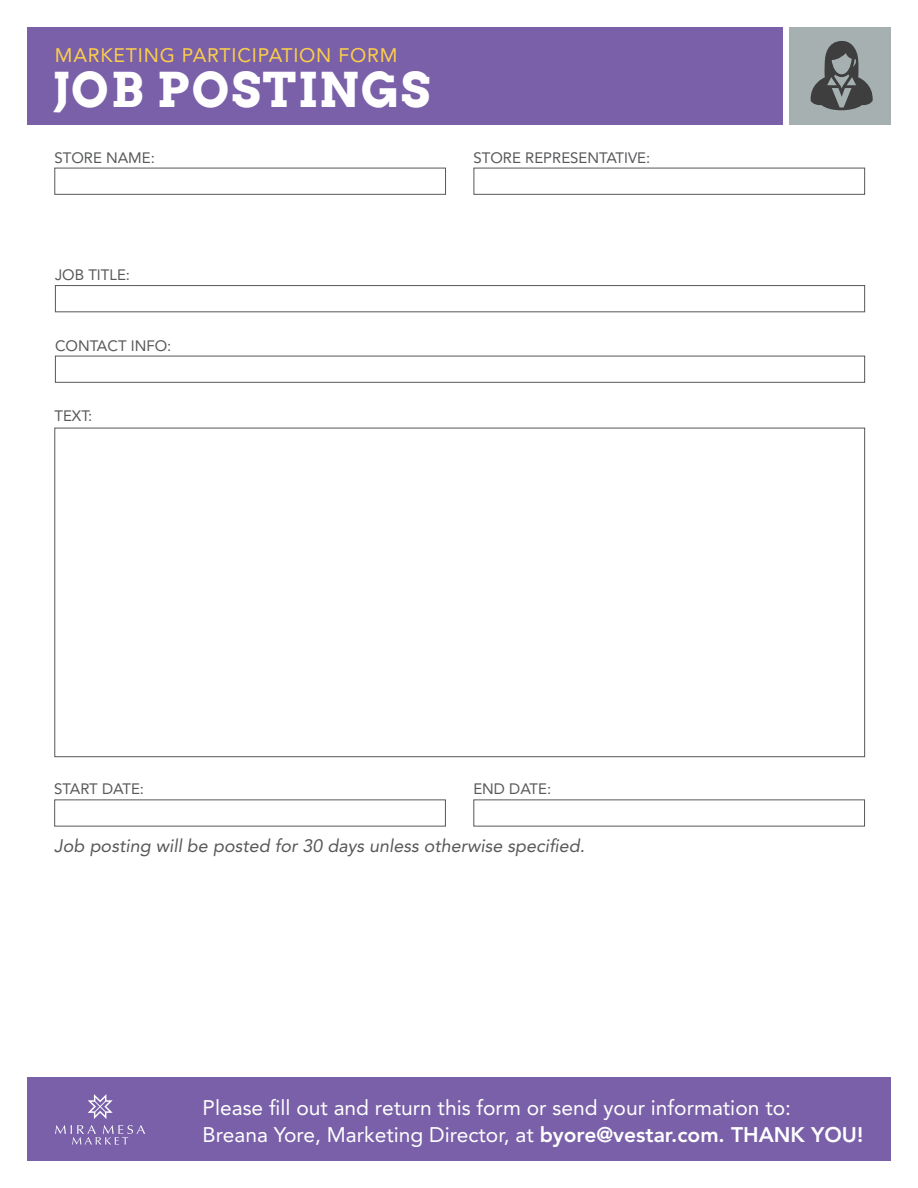
<style>
.page{position:relative;width:918px;height:1188px;background:#fff}
.page>*{position:absolute;margin:0;border:0;box-sizing:border-box;transform-origin:0 0}
.t1{font:700 48px "Arvo";letter-spacing:.04em;color:#fff}
.t2{font:21px/27px "Avenir LT Std";color:#fff}
.t3{font:19.5px "Avenir LT Std";letter-spacing:.04em;color:#fcce4a}
.t4{font:italic 18px "Avenir LT Std";color:#57585a}
.t5{font:15px "Avenir LT Std";color:#57585a}
.s1{font-weight:800}
</style>
<div class="page">
<div style="left:27px;top:27px;width:756px;height:97px;background:#7960a8"></div>
<div style="left:27px;top:1078px;width:864px;height:83px;background:#7960a8"></div>
<svg style="left:88px;top:1094px;width:25px;height:25px"></svg>
<svg style="left:55px;top:1125px;width:90px;height:20px"></svg>
<div style="left:789px;top:27px;width:102px;height:97px;background:#a6b0b0"></div>
<svg style="left:810px;top:41px;width:63px;height:69px"></svg>
<div style="left:474px;top:168px;width:391px;height:27px;border:1px solid #57585a"></div>
<div style="left:54px;top:168px;width:392px;height:27px;border:1px solid #57585a"></div>
<div style="left:55px;top:285px;width:810px;height:27px;border:1px solid #57585a"></div>
<div style="left:55px;top:356px;width:810px;height:27px;border:1px solid #57585a"></div>
<p class="t3" style="left:55px;top:44px;width:344px">MARKETING PARTICIPATION FORM</p>
<p class="t1" style="left:53px;top:59px;width:379px">JOB POSTINGS</p>
<p class="t5" style="left:54px;top:149px;width:102px">STORE NAME:</p>
<p class="t5" style="left:474px;top:149px;width:178px">STORE REPRESENTATIVE:</p>
<p class="t5" style="left:55px;top:266px;width:77px">JOB TITLE:</p>
<p class="t5" style="left:55px;top:337px;width:118px">CONTACT INFO:</p>
<p class="t5" style="left:54px;top:407px;width:40px">TEXT:</p>
<p class="t5" style="left:54px;top:780px;width:91px">START DATE:</p>
<p class="t5" style="left:473px;top:780px;width:79px">END DATE:</p>
<p class="t4" style="left:54px;top:835px;width:532px">Job posting will be posted for 30 days unless otherwise specified.</p>
<p class="t2" style="left:203px;top:1094px;width:662px">Please fill out and return this form or send your information to:<br>Breana Yore, Marketing Director, at <span class="s1">byore@vestar.com. THANK YOU!</span></p>
</div>
